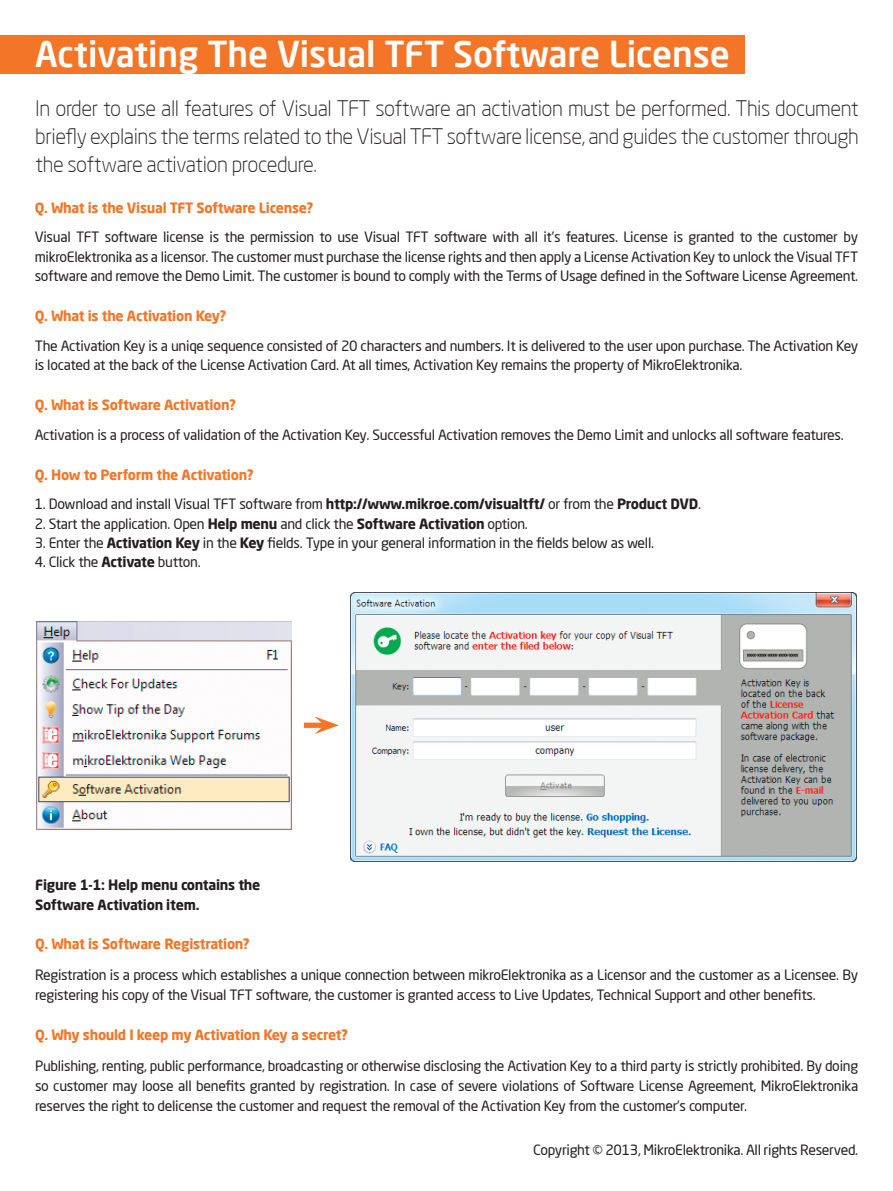
<style>
.page{position:relative;width:893px;height:1191px;background:#fff}
.page>*{position:absolute;margin:0;border:0;box-sizing:border-box;transform-origin:0 0}
.Section_Title{font:500 35px "Neo Sans Pro";color:#fff}
.Body_Text{font:300 21px/28px "Neo Sans Pro";letter-spacing:-.02em;color:#231f20;text-align:justify}
.Body_Text-2{font:14px/19.2px "Neo Sans Pro";letter-spacing:-.02em;color:#231f20;text-align:justify}
.Body_Text-3{font:700 14px "Neo Sans Pro";letter-spacing:-.02em;color:#f37528}
.Body_Text-4{font:700 14px/19.2px "Neo Sans Pro";letter-spacing:-.02em;color:#231f20}
.s1{font-weight:700}
</style>
<div class="page">
<div style="left:0;top:35px;width:744px;height:39px;background:#f37528"></div>
<img style="left:36px;top:621px;width:256px;height:208px">
<img style="left:350px;top:593px;width:506px;height:268px">
<div style="left:304px;top:722px;width:20px;height:6px;background:#f37528"></div>
<svg style="left:315px;top:716px;width:24px;height:18px"></svg>
<p class="Section_Title" style="left:35px;top:32px;width:696px">Activating The Visual TFT Software License</p>
<p class="Body_Text" style="left:35px;top:94px;width:825px">In order to use all features of Visual TFT software an activation must be performed. This document briefly explains the terms related to the Visual TFT software license, and guides the customer through the software activation procedure.</p>
<p class="Body_Text-3" style="left:35px;top:198px;width:280px">Q. What is the Visual TFT Software License?</p>
<p class="Body_Text-2" style="left:35px;top:227px;width:825px">Visual TFT software license is the permission to use Visual TFT software with all it’s features. License is granted to the customer by mikroElektronika as a licensor. The customer must purchase the license rights and then apply a License Activation Key to unlock the Visual TFT software and remove the Demo Limit. The customer is bound to comply with the Terms of Usage defined in the Software License Agreement.</p>
<p class="Body_Text-3" style="left:35px;top:307px;width:193px">Q. What is the Activation Key?</p>
<p class="Body_Text-2" style="left:35px;top:336px;width:825px">The Activation Key is a uniqe sequence consisted of 20 characters and numbers. It is delivered to the user upon purchase. The Activation Key is located at the back of the License Activation Card. At all times, Activation Key remains the property of MikroElektronika.</p>
<p class="Body_Text-3" style="left:35px;top:396px;width:203px">Q. What is Software Activation?</p>
<p class="Body_Text-2" style="left:35px;top:425px;width:811px">Activation is a process of validation of the Activation Key. Successful Activation removes the Demo Limit and unlocks all software features.</p>
<p class="Body_Text-3" style="left:35px;top:465px;width:220px">Q. How to Perform the Activation?</p>
<p class="Body_Text-2" style="left:35px;top:494px;width:668px">1. Download and install Visual TFT software from <span class="s1">http://www.mikroe.com/visualtft/</span> or from the <span class="s1">Product DVD</span>.</p>
<p class="Body_Text-2" style="left:35px;top:513px;width:495px">2. Start the application. Open <span class="s1">Help menu</span> and click the <span class="s1">Software Activation</span> option.</p>
<p class="Body_Text-2" style="left:35px;top:533px;width:621px">3. Enter the <span class="s1">Activation Key</span> in the <span class="s1">Key</span> fields. Type in your general information in the fields below as well.</p>
<p class="Body_Text-2" style="left:35px;top:552px;width:167px">4. Click the <span class="s1">Activate</span> button.</p>
<p class="Body_Text-4" style="left:35px;top:875px;width:227px">Figure 1-1: Help menu contains the<br>Software Activation item.</p>
<p class="Body_Text-3" style="left:35px;top:935px;width:216px">Q. What is Software Registration?</p>
<p class="Body_Text-2" style="left:35px;top:964px;width:825px;line-height:20.1px">Registration is a process which establishes a unique connection between mikroElektronika as a Licensor and the customer as a Licensee. By registering his copy of the Visual TFT software, the customer is granted access to Live Updates, Technical Support and other benefits.</p>
<p class="Body_Text-3" style="left:35px;top:1026px;width:315px">Q. Why should I keep my Activation Key a secret?</p>
<p class="Body_Text-2" style="left:35px;top:1055px;width:825px;line-height:20.1px">Publishing, renting, public performance, broadcasting or otherwise disclosing the Activation Key to a third party is strictly prohibited. By doing so customer may loose all benefits granted by registration. In case of severe violations of Software License Agreement, MikroElektronika reserves the right to delicense the customer and request the removal of the Activation Key from the customer’s computer.</p>
<p class="Body_Text-2" style="left:533px;top:1140px;width:326px">Copyright © 2013, MikroElektronika. All rights Reserved.</p>
</div>
